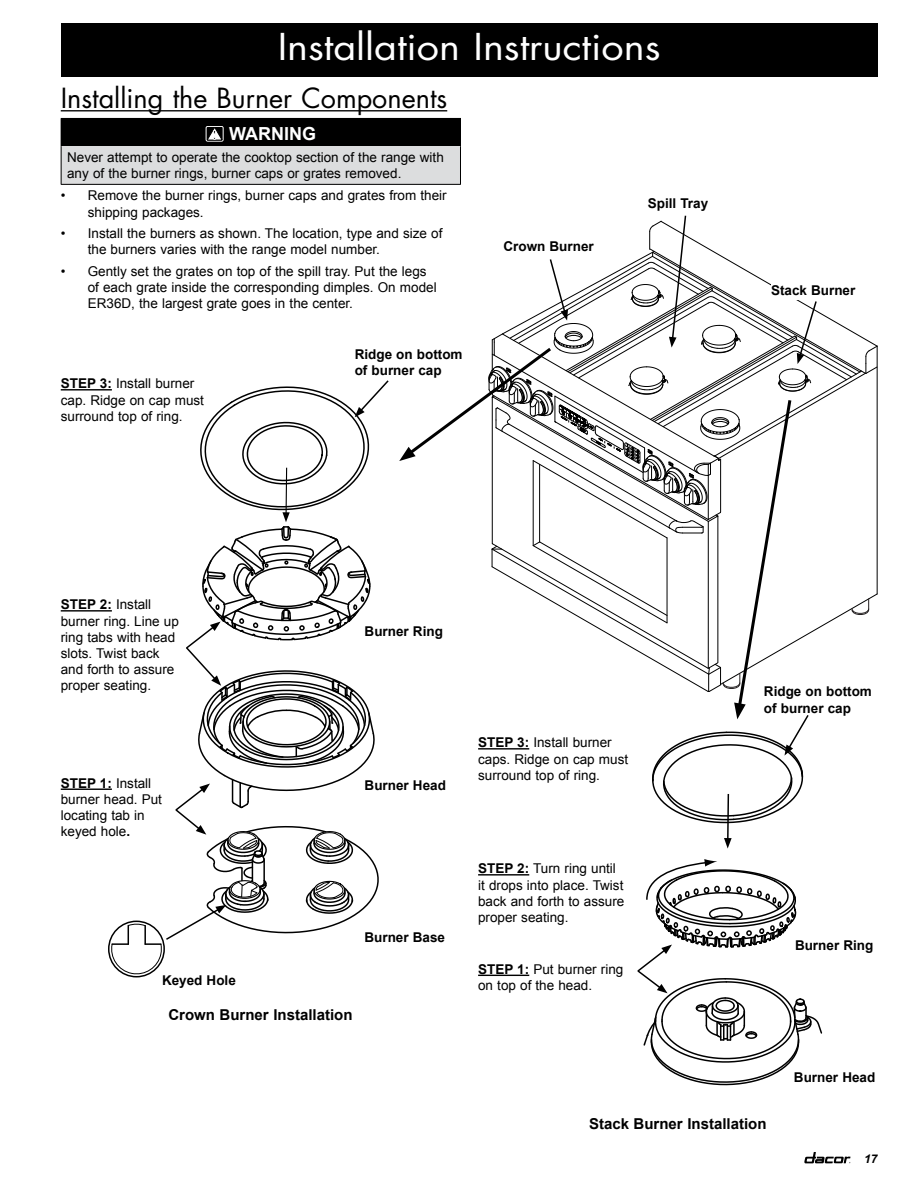
<style>
.page{position:relative;width:918px;height:1188px;background:#fff}
.page>*{position:absolute;margin:0;border:0;box-sizing:border-box;transform-origin:0 0}
.t1{font:36px "Futura Std";color:#fff;scale:1.1 1}
.t2{font:27px "Futura Std";color:#000}
.t3{font:700 18px "Arial";color:#fff}
.t4{font:700 15px "Arial";color:#000}
.t5{font:13.5px/16.2px "Arial";color:#000}
.t6{font:700 13.5px/16.2px "Arial";color:#000}
.t7{font:italic 700 12px "Arial";color:#000}
.s1{font-weight:700}
</style>
<div class="page">
<svg style="left:804px;top:1152px;width:46px;height:11px"></svg>
<hr style="left:61px;top:110px;width:386px;height:1px;background:#000">
<div style="left:61px;top:23px;width:817px;height:54px;background:#000"></div>
<hr style="left:478px;top:975px;width:51px;height:1px;background:#000">
<hr style="left:478px;top:874px;width:51px;height:2px;background:#000">
<svg style="left:637px;top:859px;width:185px;height:226px"></svg>
<svg style="left:399px;top:215px;width:479px;height:634px"></svg>
<hr style="left:61px;top:789px;width:51px;height:1px;background:#000">
<hr style="left:61px;top:610px;width:51px;height:2px;background:#000">
<hr style="left:61px;top:389px;width:51px;height:2px;background:#000">
<svg style="left:109px;top:380px;width:280px;height:597px"></svg>
<div style="left:61px;top:118px;width:399px;height:28px;background:#000"></div>
<div style="left:61px;top:146px;width:399px;height:38px;background:#dcddde"></div>
<hr style="left:61px;top:118px;width:400px;height:1px;background:#000">
<svg style="left:460px;top:119px;width:1px;height:27px"></svg>
<hr style="left:61px;top:146px;width:1px;height:38px;background:#000">
<hr style="left:460px;top:146px;width:1px;height:38px;background:#000">
<hr style="left:61px;top:184px;width:400px;height:1px;background:#000">
<div style="left:206px;top:126px;width:17px;height:15px;border:1px solid #fff;border-radius:2px"></div>
<svg style="left:207px;top:127px;width:16px;height:13px"></svg>
<h1 class="t1" style="left:278px;top:24px;width:349px">Installation Instructions</h1>
<h2 class="t2" style="left:61px;top:81px;width:388px">Installing the Burner Components</h2>
<h3 class="t3" style="left:229px;top:122px;width:88px">WARNING</h3>
<p class="t5" style="left:67px;top:149px;width:378px">Never attempt to operate the cooktop section of the range with any of the burner rings, burner caps or grates removed.</p>
<p class="t5" style="left:88px;top:188px;width:361px">Remove the burner rings, burner caps and grates from their shipping packages.</p>
<p class="t5" style="left:88px;top:225px;width:356px">Install the burners as shown. The location, type and size of the burners varies with the range model number.</p>
<p class="t5" style="left:88px;top:263px;width:350px">Gently set the grates on top of the spill tray. Put the legs of each grate inside the corresponding dimples. On model<br>ER36D, the largest grate goes in the center.</p>
<p class="t5" style="left:61px;top:188px;width:6px">•</p>
<p class="t5" style="left:61px;top:225px;width:6px">•</p>
<p class="t5" style="left:61px;top:263px;width:6px">•</p>
<p class="t5" style="left:61px;top:376px;width:145px"><span class="s1">STEP 3:</span> Install burner cap. Ridge on cap must surround top of ring.</p>
<p class="t6" style="left:355px;top:347px;width:109px">Ridge on bottom of burner cap</p>
<p class="t6" style="left:503px;top:239px;width:92px">Crown Burner</p>
<p class="t6" style="left:648px;top:195px;width:62px">Spill Tray</p>
<p class="t6" style="left:771px;top:282px;width:86px">Stack Burner</p>
<p class="t5" style="left:61px;top:597px;width:120px"><span class="s1">STEP 2:</span> Install burner ring. Line up ring tabs with head slots. Twist back and forth to assure proper seating.</p>
<p class="t5" style="left:61px;top:775px;width:103px"><span class="s1">STEP 1:</span> Install burner head. Put locating tab in keyed hole<span class="s1">.</span></p>
<p class="t6" style="left:365px;top:624px;width:80px">Burner Ring</p>
<p class="t6" style="left:365px;top:778px;width:83px">Burner Head</p>
<p class="t6" style="left:162px;top:973px;width:75px">Keyed Hole</p>
<p class="t4" style="left:168px;top:1005px;width:186px">Crown Burner Installation</p>
<p class="t6" style="left:364px;top:930px;width:82px">Burner Base</p>
<p class="t5" style="left:478px;top:735px;width:152px"><span class="s1">STEP 3:</span> Install burner caps. Ridge on cap must surround top of ring.</p>
<p class="t5" style="left:478px;top:861px;width:148px"><span class="s1">STEP 2:</span> Turn ring until it drops into place. Twist back and forth to assure proper seating.</p>
<p class="t5" style="left:478px;top:961px;width:147px"><span class="s1">STEP 1:</span> Put burner ring on top of the head.</p>
<p class="t6" style="left:764px;top:684px;width:109px">Ridge on bottom of burner cap</p>
<p class="t6" style="left:795px;top:938px;width:80px">Burner Ring</p>
<p class="t6" style="left:794px;top:1070px;width:83px">Burner Head</p>
<p class="t4" style="left:589px;top:1114px;width:179px">Stack Burner Installation</p>
<p class="t7" style="left:864px;top:1151px;width:8px">17</p>
</div>
